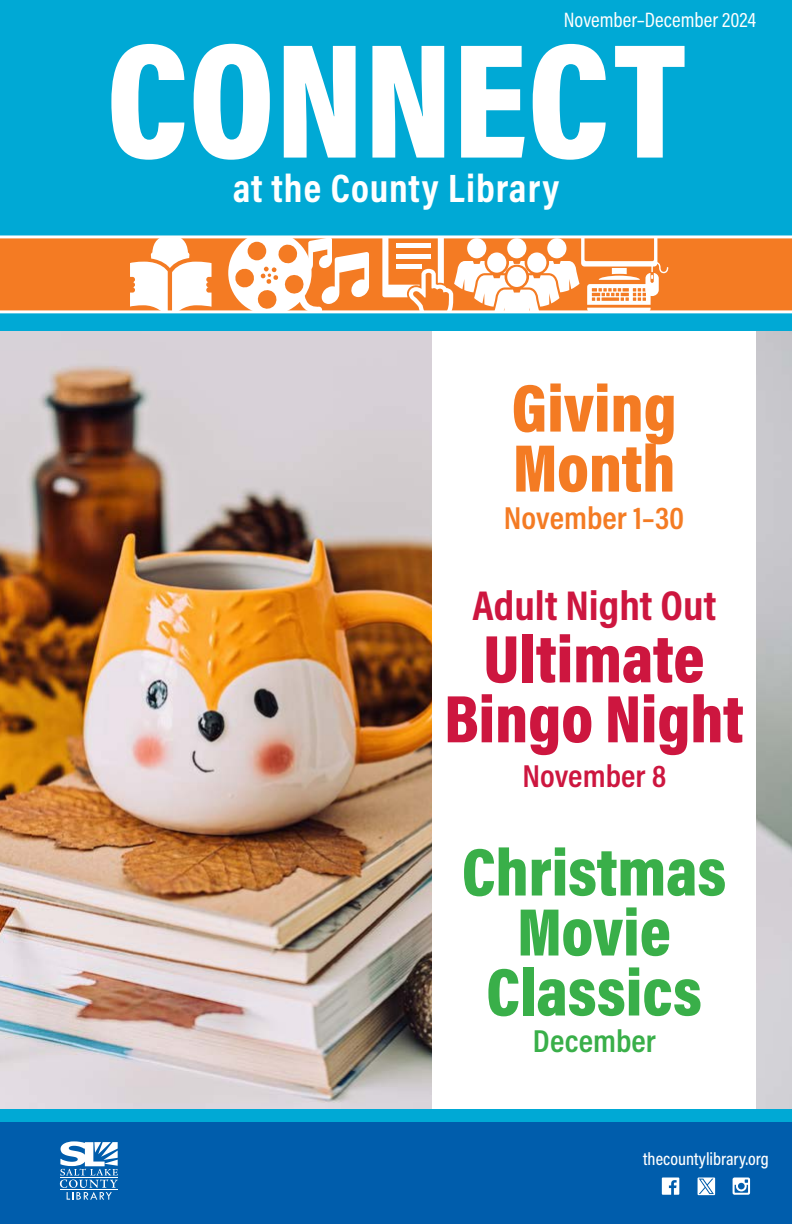
<style>
.page{position:relative;width:792px;height:1224px;background:#fff}
.page>*{position:absolute;margin:0;border:0;box-sizing:border-box;transform-origin:0 0}
.t1{font:900 165.4px "Acumin Pro Cond";color:#fff}
.t2{font:900 68px "Acumin Pro Cond";color:#39af49}
.t3{font:900 68px "Acumin Pro Cond";color:#cd163f}
.t4{font:900 68px "Acumin Pro Cond";color:#f47b23}
.t5{font:700 42px "Acumin Pro Cond";color:#cd163f;scale:1.05 1}
.t6{font:700 40px "Acumin Pro Cond";letter-spacing:.025em;color:#fff}
.t7{font:600 32px "Acumin Pro Cond";color:#f47b23;scale:1.05 1}
.t8{font:600 32px "Acumin Pro Cond";color:#cd163f;scale:1.05 1}
.t9{font:600 32px "Acumin Pro Cond";letter-spacing:.005em;color:#39af49;scale:1.05 1}
.t10{font:21px "Acumin Pro Cond";color:#fff}
.t11{font:500 18px "Acumin Pro Cond";color:#fff}
</style>
<div class="page">
<img style="left:0;top:330px;width:792px;height:779px">
<div style="left:432px;top:310px;width:324px;height:850px;background:#fff"></div>
<div style="left:0;top:0;width:792px;height:330px;background:#00a9d5"></div>
<div style="left:0;top:236px;width:792px;height:77px;background:#f47b23"></div>
<div style="left:0;top:1116px;width:792px;height:108px;background:#005dac"></div>
<svg style="left:60px;top:1141px;width:58px;height:59px"></svg>
<svg style="left:733px;top:1178px;width:17px;height:17px"></svg>
<svg style="left:662px;top:1178px;width:17px;height:17px"></svg>
<svg style="left:698px;top:1178px;width:17px;height:17px"></svg>
<svg style="left:130px;top:238px;width:82px;height:72px"></svg>
<svg style="left:382px;top:238px;width:286px;height:72px"></svg>
<svg style="left:228px;top:238px;width:141px;height:72px"></svg>
<hr style="left:0;top:310px;width:792px;height:3px;background:#fff">
<hr style="left:0;top:235px;width:792px;height:3px;background:#fff">
<div style="left:0;top:1109px;width:792px;height:12px;background:#00a9d5"></div>
<p class="t10" style="left:564px;top:7px;width:194px">November–December 2024</p>
<p class="t1" style="left:106px;top:-7px;width:582px">CONNECT</p>
<p class="t6" style="left:233px;top:162px;width:328px">at the County Library</p>
<p class="t4" style="left:512px;top:364px;width:167px">Giving</p>
<p class="t4" style="left:513px;top:424px;width:164px">Month</p>
<p class="t7" style="left:504px;top:497px;width:174px">November 1–30</p>
<p class="t5" style="left:473px;top:578px;width:234px">Adult Night Out</p>
<p class="t3" style="left:483px;top:614px;width:223px">Ultimate</p>
<p class="t3" style="left:444px;top:674px;width:301px">Bingo Night</p>
<p class="t8" style="left:522px;top:755px;width:139px">November 8</p>
<p class="t2" style="left:462px;top:828px;width:266px">Christmas</p>
<p class="t2" style="left:517px;top:888px;width:155px">Movie</p>
<p class="t2" style="left:486px;top:948px;width:217px">Classics</p>
<p class="t9" style="left:533px;top:1020px;width:119px">December</p>
<p class="t11" style="left:643px;top:1147px;width:127px">thecountylibrary.org</p>
</div>
